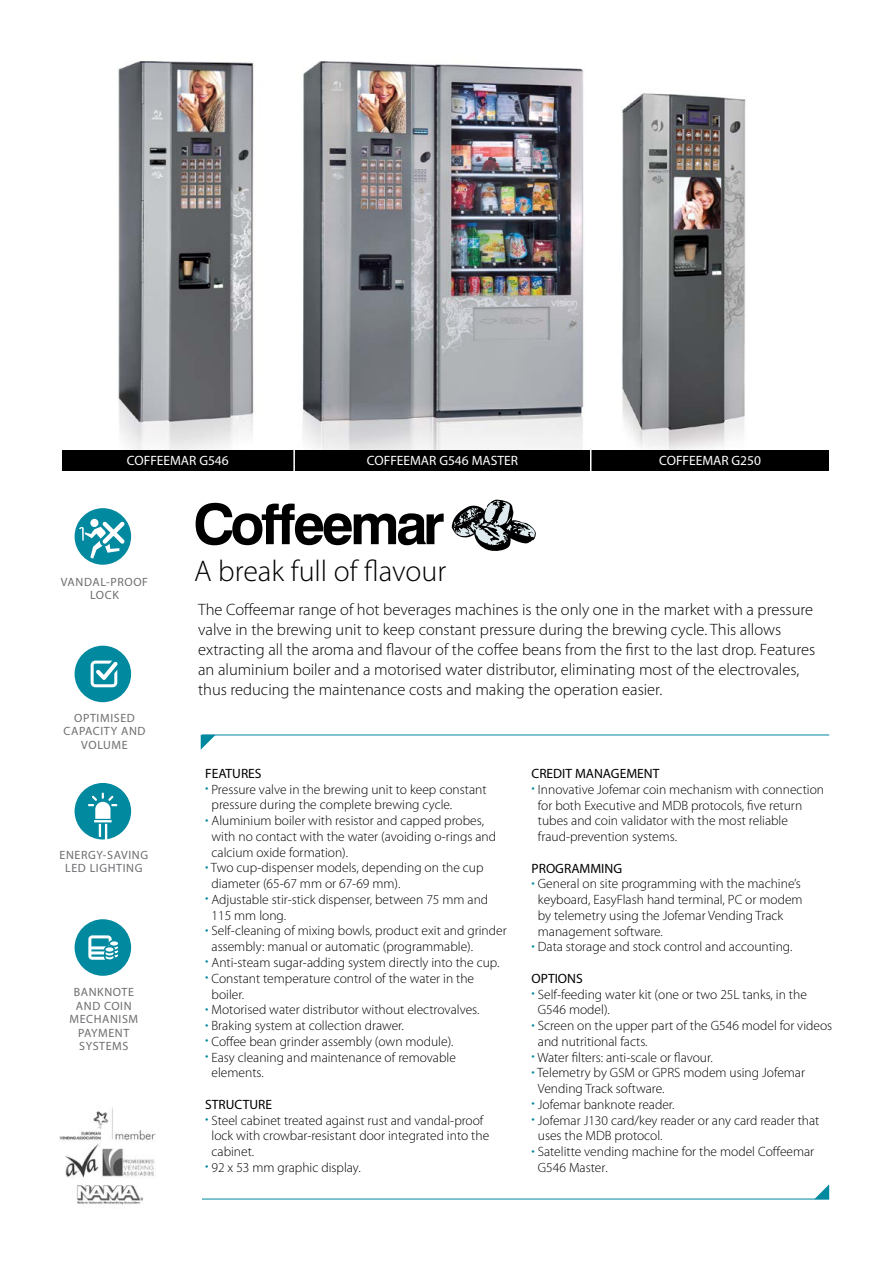
<style>
.page{position:relative;width:893px;height:1263px;background:#fff}
.page>*{position:absolute;margin:0;border:0;box-sizing:border-box;transform-origin:0 0}
.t1{font:300 30px "Myriad Pro";color:#000}
.t2{font:300 16.5px/19.8px "Myriad Pro";color:#000}
.t3{font:300 13.5px/15.8px "Myriad Pro";color:#000}
.t4{font:13.5px "Myriad Pro";color:#000}
.t5{font:13.5px "Myriad Pro";color:#fff}
.t6{font:12px/13.5px "Myriad Pro";letter-spacing:.05em;color:#6d6e71;text-align:center}
.s1{color:#00899f}
</style>
<div class="page">
<hr style="left:202px;top:735px;width:627px;height:1px;background:#00899f">
<hr style="left:202px;top:1199px;width:627px;height:1px;background:#00899f">
<svg style="left:814px;top:1184px;width:15px;height:15px"></svg>
<svg style="left:201px;top:735px;width:15px;height:15px"></svg>
<svg style="left:75px;top:508px;width:56px;height:57px"></svg>
<svg style="left:75px;top:646px;width:56px;height:56px"></svg>
<svg style="left:75px;top:783px;width:56px;height:56px"></svg>
<svg style="left:75px;top:919px;width:56px;height:57px"></svg>
<svg style="left:196px;top:503px;width:248px;height:42px"></svg>
<svg style="left:452px;top:500px;width:84px;height:51px"></svg>
<img style="left:60px;top:1108px;width:95px;height:97px">
<img style="left:622px;top:93px;width:124px;height:357px">
<img style="left:118px;top:61px;width:136px;height:389px">
<img style="left:302px;top:61px;width:282px;height:389px">
<div style="left:62px;top:450px;width:767px;height:20px;background:#000"></div>
<hr style="left:293px;top:441px;width:2px;height:31px;background:#fff">
<hr style="left:590px;top:441px;width:1px;height:31px;background:#fff">
<p class="t5" style="left:127px;top:452px;width:103px">COFFEEMAR G546</p>
<p class="t5" style="left:367px;top:452px;width:152px">COFFEEMAR G546 MASTER</p>
<p class="t5" style="left:659px;top:452px;width:103px">COFFEEMAR G250</p>
<p class="t6" style="left:61px;top:575px;width:89px">VANDAL-PROOF<br>LOCK</p>
<p class="t6" style="left:64px;top:711px;width:83px">OPTIMISED<br>CAPACITY AND<br>VOLUME</p>
<p class="t6" style="left:60px;top:848px;width:90px">ENERGY-SAVING<br>LED LIGHTING</p>
<p class="t6" style="left:69px;top:985px;width:70px">BANKNOTE<br>AND COIN<br>MECHANISM<br>PAYMENT<br>SYSTEMS</p>
<h1 class="t1" style="left:194px;top:555px;width:254px">A break full of flavour</h1>
<p class="t2" style="left:198px;top:600px;width:619px">The Coffeemar range of hot beverages machines is the only one in the market with a pressure valve in the brewing unit to keep constant pressure during the brewing cycle. This allows extracting all the aroma and flavour of the coffee beans from the first to the last drop. Features an aluminium boiler and a motorised water distributor, eliminating most of the electrovales, thus reducing the maintenance costs and making the operation easier.</p>
<p class="t4" style="left:205px;top:765px;width:58px">FEATURES</p>
<p class="t3" style="left:212px;top:781px;width:277px;text-indent:-6px"><span class="s1">•</span> Pressure valve in the brewing unit to keep constant pressure during the complete brewing cycle.</p>
<p class="t3" style="left:212px;top:813px;width:286px;text-indent:-6px"><span class="s1">•</span> Aluminium boiler with resistor and capped probes, with no contact with the water (avoiding o-rings and calcium oxide formation).</p>
<p class="t3" style="left:212px;top:860px;width:273px;text-indent:-6px"><span class="s1">•</span> Two cup-dispenser models, depending on the cup diameter (65-67 mm or 67-69 mm).</p>
<p class="t3" style="left:212px;top:892px;width:278px;text-indent:-6px"><span class="s1">•</span> Adjustable stir-stick dispenser, between 75 mm and<br>115 mm long.</p>
<p class="t3" style="left:212px;top:923px;width:297px;text-indent:-6px"><span class="s1">•</span> Self-cleaning of mixing bowls, product exit and grinder assembly: manual or automatic (programmable).</p>
<p class="t3" style="left:205px;top:955px;width:296px"><span class="s1">•</span> Anti-steam sugar-adding system directly into the cup.</p>
<p class="t3" style="left:212px;top:970px;width:264px;text-indent:-6px"><span class="s1">•</span> Constant temperature control of the water in the boiler.</p>
<p class="t3" style="left:205px;top:1002px;width:276px"><span class="s1">•</span> Motorised water distributor without electrovalves.</p>
<p class="t3" style="left:205px;top:1018px;width:200px"><span class="s1">•</span> Braking system at collection drawer.</p>
<p class="t3" style="left:205px;top:1033px;width:250px"><span class="s1">•</span> Coffee bean grinder assembly (own module).</p>
<p class="t3" style="left:212px;top:1049px;width:246px;text-indent:-6px"><span class="s1">•</span> Easy cleaning and maintenance of removable elements.</p>
<p class="t4" style="left:205px;top:1096px;width:68px">STRUCTURE</p>
<p class="t3" style="left:212px;top:1112px;width:279px;text-indent:-6px"><span class="s1">•</span> Steel cabinet treated against rust and vandal-proof lock with crowbar-resistant door integrated into the cabinet.</p>
<p class="t3" style="left:205px;top:1160px;width:157px"><span class="s1">•</span> 92 x 53 mm graphic display.</p>
<p class="t4" style="left:531px;top:765px;width:129px">CREDIT MANAGEMENT</p>
<p class="t3" style="left:538px;top:782px;width:288px;text-indent:-6px"><span class="s1">•</span> Innovative Jofemar coin mechanism with connection for both Executive and MDB protocols, five return tubes and coin validator with the most reliable fraud-prevention systems.</p>
<p class="t4" style="left:531px;top:860px;width:92px">PROGRAMMING</p>
<p class="t3" style="left:538px;top:876px;width:266px;text-indent:-6px"><span class="s1">•</span> General on site programming with the machine’s keyboard, EasyFlash hand terminal, PC or modem by telemetry using the Jofemar Vending Track management software.</p>
<p class="t3" style="left:531px;top:939px;width:262px"><span class="s1">•</span> Data storage and stock control and accounting.</p>
<p class="t4" style="left:531px;top:970px;width:53px">OPTIONS</p>
<p class="t3" style="left:538px;top:986px;width:271px;text-indent:-6px"><span class="s1">•</span> Self-feeding water kit (one or two 25L tanks, in the<br>G546 model).</p>
<p class="t3" style="left:538px;top:1018px;width:296px;text-indent:-6px"><span class="s1">•</span> Screen on the upper part of the G546 model for videos and nutritional facts.</p>
<p class="t3" style="left:531px;top:1049px;width:183px"><span class="s1">•</span> Water filters: anti-scale or flavour.</p>
<p class="t3" style="left:538px;top:1065px;width:269px;text-indent:-6px"><span class="s1">•</span> Telemetry by GSM or GPRS modem using Jofemar<br>Vending Track software.</p>
<p class="t3" style="left:531px;top:1097px;width:145px"><span class="s1">•</span> Jofemar banknote reader.</p>
<p class="t3" style="left:538px;top:1112px;width:283px;text-indent:-6px"><span class="s1">•</span> Jofemar J130 card/key reader or any card reader that uses the MDB protocol.</p>
<p class="t3" style="left:538px;top:1144px;width:278px;text-indent:-6px"><span class="s1">•</span> Satelitte vending machine for the model Coffeemar<br>G546 Master.</p>
</div>
